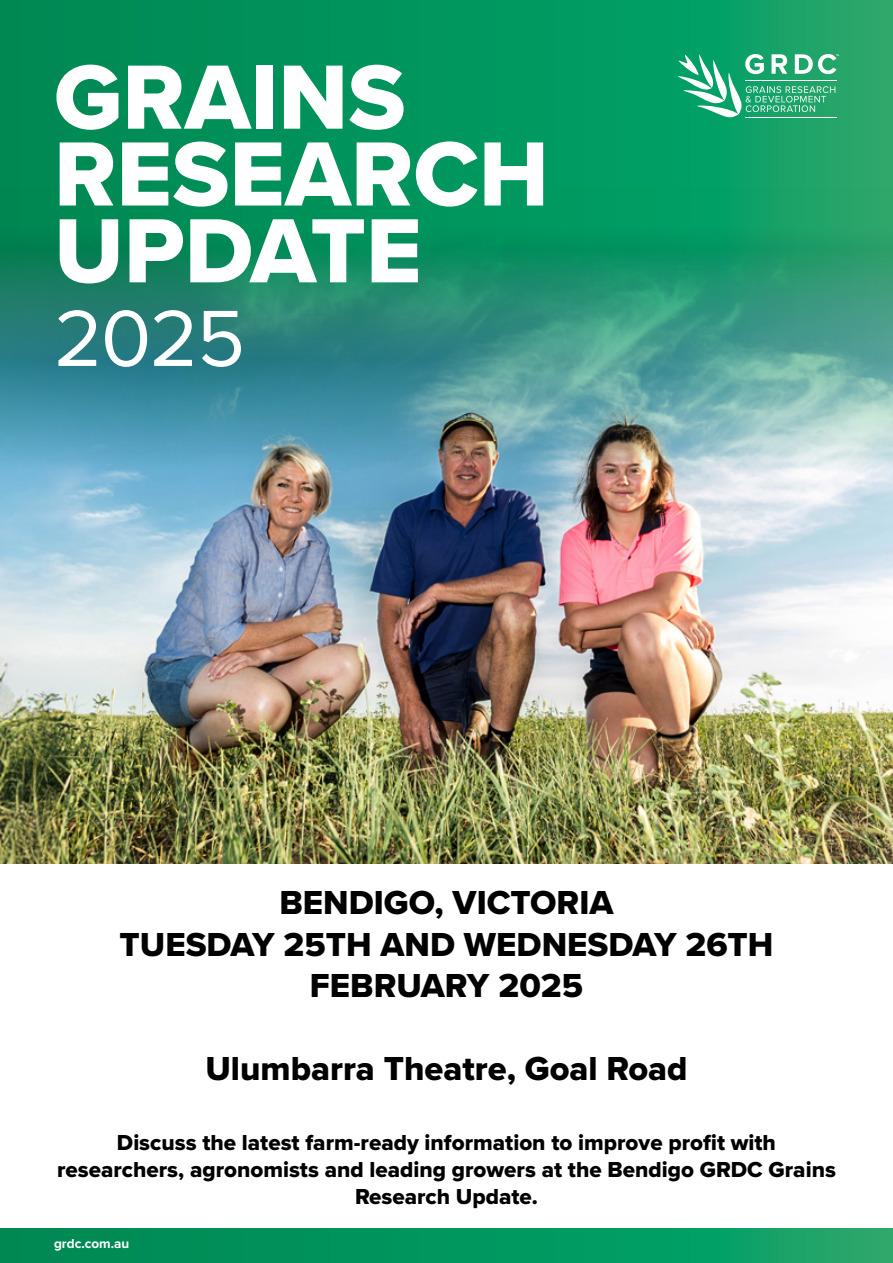
<style>
.page{position:relative;width:893px;height:1263px;background:#fff}
.page>*{position:absolute;margin:0;border:0;box-sizing:border-box;transform-origin:0 0}
.t1{font:94.5px/76.8px "Proxima Nova Extrabld";color:#fff}
.t2{font:82.5px "Proxima Nova";color:#fff}
.t3{font:34.5px/41.4px "Proxima Nova Extrabld";color:#000;text-align:center}
.t4{font:22.5px/27px "Proxima Nova Extrabld";color:#000;text-align:center}
.t5{font:700 13.5px "Proxima Nova";color:#fff}
</style>
<div class="page">
<svg style="left:0;top:1229px;width:893px;height:34px;background:#05965e"></svg>
<img style="left:0;top:510px;width:893px;height:353px">
<svg style="left:0;top:0;width:893px;height:510px;background:#2e987b"></svg>
<svg style="left:677px;top:54px;width:162px;height:64px"></svg>
<h1 class="t1" style="left:54px;top:57px;width:496px">GRAINS<br>RESEARCH<br>UPDATE</h1>
<h2 class="t2" style="left:54px;top:277px;width:193px">2025</h2>
<h3 class="t3" style="left:120px;top:881px;width:655px">BENDIGO, VICTORIA<br>TUESDAY 25TH AND WEDNESDAY 26TH<br>FEBRUARY 2025</h3>
<h3 class="t3" style="left:205px;top:1047px;width:484px">Ulumbarra Theatre, Goal Road</h3>
<p class="t4" style="left:57px;top:1129px;width:780px">Discuss the latest farm-ready information to improve profit with researchers, agronomists and leading growers at the Bendigo GRDC Grains<br>Research Update.</p>
<p class="t5" style="left:54px;top:1236px;width:77px">grdc.com.au</p>
</div>
